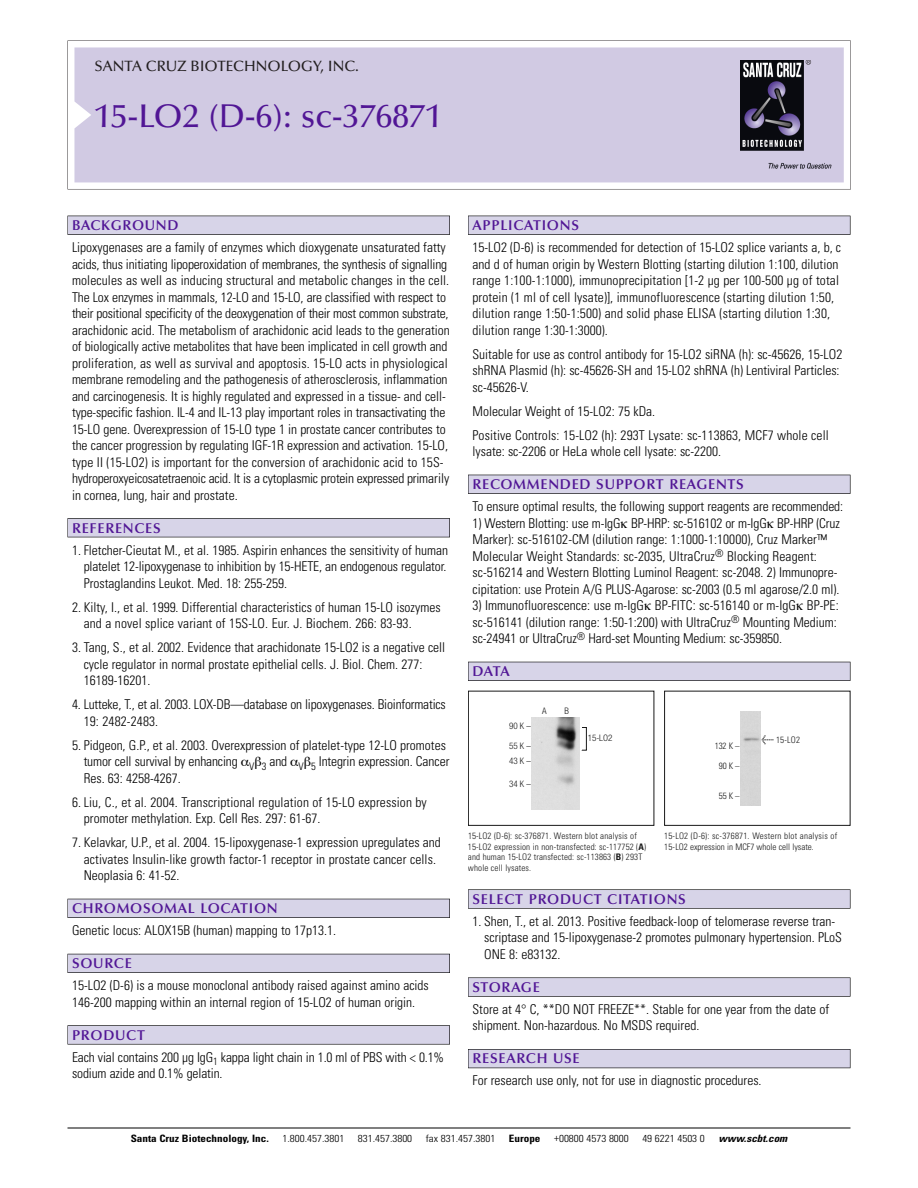
<style>
.page{position:relative;width:918px;height:1188px;background:#fff}
.page>*{position:absolute;margin:0;border:0;box-sizing:border-box;transform-origin:0 0}
.t1{font:500 33px "Optima";color:#511695}
.t2{font:500 15px "Optima";color:#231f20}
.t3{font:600 14.25px "Optima";letter-spacing:.05em;color:#511695}
.t4{font:300 condensed 13.5px/16.5px "Univers";color:#000}
.t5{font:300 condensed 10.2px "Univers";color:#000;scale:1.1 1}
.t6{font:700 condensed 10.2px "Univers";color:#000;scale:1.1 1}
.t7{font:italic 700 condensed 10.2px "Univers";color:#000;scale:1.1 1}
.t8{font:300 condensed 9px/10.5px "Univers";letter-spacing:.015em;color:#191919}
.t9{font:300 condensed 9px/19.5px "Helvetica Neue";color:#191919}
.s1{font-weight:700}
.s2{font-family:"Meta Plus";font-weight:400;font-stretch:normal;font-size:10.5px}
</style>
<div class="page">
<svg style="left:68px;top:40px;width:783px;height:149px"></svg>
<div style="left:74px;top:47px;width:770px;height:135px;background:#d1cae3"></div>
<img style="left:741px;top:60px;width:90px;height:108px">
<div style="left:68px;top:216px;width:382px;height:19px;background:#535256"></div>
<div style="left:68px;top:216px;width:381px;height:18px;background:#d7d4e8"></div>
<div style="left:68px;top:518px;width:382px;height:19px;background:#515155"></div>
<div style="left:68px;top:519px;width:381px;height:18px;background:#d7d4e8"></div>
<div style="left:68px;top:899px;width:382px;height:19px;background:#515057"></div>
<div style="left:68px;top:899px;width:381px;height:18px;background:#d7d4e8"></div>
<div style="left:68px;top:954px;width:382px;height:19px;background:#535259"></div>
<div style="left:68px;top:954px;width:381px;height:18px;background:#d7d4e8"></div>
<svg style="left:68px;top:1025px;width:382px;height:20px"></svg>
<div style="left:68px;top:1026px;width:381px;height:18px;background:#d7d4e8"></div>
<div style="left:468px;top:216px;width:382px;height:19px;background:#535256"></div>
<div style="left:468px;top:216px;width:382px;height:18px;background:#d7d4e8"></div>
<div style="left:468px;top:475px;width:382px;height:19px;background:#525156"></div>
<div style="left:468px;top:475px;width:382px;height:18px;background:#d7d4e8"></div>
<div style="left:468px;top:662px;width:382px;height:19px;background:#515057"></div>
<div style="left:468px;top:662px;width:382px;height:18px;background:#d7d4e8"></div>
<div style="left:468px;top:889px;width:382px;height:20px;background:#666"></div>
<div style="left:468px;top:890px;width:382px;height:18px;background:#d7d4e8"></div>
<svg style="left:468px;top:977px;width:382px;height:20px"></svg>
<div style="left:468px;top:978px;width:382px;height:18px;background:#d7d4e8"></div>
<div style="left:468px;top:1049px;width:382px;height:19px;background:#55545b"></div>
<div style="left:468px;top:1050px;width:382px;height:18px;background:#d7d4e8"></div>
<hr style="left:68px;top:1128px;width:782px;height:1px;background:#000">
<div style="left:468px;top:691px;width:186px;height:135px;border:1px solid #191919"></div>
<img style="left:532px;top:717px;width:48px;height:93px">
<div style="left:664px;top:691px;width:186px;height:135px;border:1px solid #191919"></div>
<div style="left:741px;top:711px;width:19px;height:94px;background:#d6d6d6"></div>
<p class="t2" style="left:94px;top:60px;width:266px">SANTA CRUZ BIOTECHNOLOGY, INC.</p>
<p class="t1" style="left:94px;top:102px;width:349px">15-LO2 (D-6): sc-376871</p>
<p class="t3" style="left:72px;top:219px;width:108px">BACKGROUND</p>
<p class="t4" style="left:72px;top:240px;width:379px">Lipoxygenases are a family of enzymes which dioxygenate unsaturated fatty acids, thus initiating lipoperoxidation of membranes, the synthesis of signalling molecules as well as inducing structural and metabolic changes in the cell.<br>The Lox enzymes in mammals, 12-LO and 15-LO, are classified with respect to their positional specificity of the deoxygenation of their most common substrate, arachidonic acid. The metabolism of arachidonic acid leads to the generation of biologically active metabolites that have been implicated in cell growth and proliferation, as well as survival and apoptosis. 15-LO acts in physiological membrane remodeling and the pathogenesis of atherosclerosis, inflammation and carcinogenesis. It is highly regulated and expressed in a tissue- and cell&shy;type-specific fashion. IL-4 and IL-13 play important roles in transactivating the 15-LO gene. Overexpression of 15-LO type 1 in prostate cancer contributes to the cancer progression by regulating IGF-1R expression and activation. 15-LO, type II (15-LO2) is important for the conversion of arachidonic acid to 15S&shy;hydroperoxyeicosatetraenoic acid. It is a cytoplasmic protein expressed primarily in cornea, lung, hair and prostate.</p>
<p class="t3" style="left:72px;top:522px;width:90px">REFERENCES</p>
<p class="t4" style="left:84px;top:543px;width:366px;text-indent:-12px">1. Fletcher-Cieutat M., et al. 1985. Aspirin enhances the sensitivity of human platelet 12-lipoxygenase to inhibition by 15-HETE, an endogenous regulator.<br>Prostaglandins Leukot. Med. 18: 255-259.</p>
<p class="t4" style="left:84px;top:600px;width:358px;text-indent:-12px">2. Kilty, I., et al. 1999. Differential characteristics of human 15-LO isozymes and a novel splice variant of 15S-LO. Eur. J. Biochem. 266: 83-93.</p>
<p class="t4" style="left:84px;top:640px;width:363px;text-indent:-12px">3. Tang, S., et al. 2002. Evidence that arachidonate 15-LO2 is a negative cell cycle regulator in normal prostate epithelial cells. J. Biol. Chem. 277:<br>16189-16201.</p>
<p class="t4" style="left:84px;top:697px;width:364px;text-indent:-12px">4. Lutteke, T., et al. 2003. LOX-DB—database on lipoxygenases. Bioinformatics<br>19: 2482-2483.</p>
<p class="t4" style="left:84px;top:738px;width:367px;text-indent:-12px">5. Pidgeon, G.P., et al. 2003. Overexpression of platelet-type 12-LO promotes tumor cell survival by enhancing <sub>V</sub> <sub>3</sub> and <sub>V</sub> <sub>5</sub> Integrin expression. Cancer<br>Res. 63: 4258-4267.</p>
<p class="t4" style="left:84px;top:795px;width:345px;text-indent:-12px">6. Liu, C., et al. 2004. Transcriptional regulation of 15-LO expression by promoter methylation. Exp. Cell Res. 297: 61-67.</p>
<p class="t4" style="left:84px;top:835px;width:359px;text-indent:-12px">7. Kelavkar, U.P., et al. 2004. 15-lipoxygenase-1 expression upregulates and activates Insulin-like growth factor-1 receptor in prostate cancer cells.<br>Neoplasia 6: 41-52.</p>
<p class="t3" style="left:72px;top:902px;width:207px">CHROMOSOMAL LOCATION</p>
<p class="t4" style="left:72px;top:924px;width:266px">Genetic locus: ALOX15B (human) mapping to 17p13.1.</p>
<p class="t3" style="left:72px;top:957px;width:61px">SOURCE</p>
<p class="t4" style="left:72px;top:979px;width:358px">15-LO2 (D-6) is a mouse monoclonal antibody raised against amino acids<br>146-200 mapping within an internal region of 15-LO2 of human origin.</p>
<p class="t3" style="left:72px;top:1029px;width:74px">PRODUCT</p>
<p class="t4" style="left:72px;top:1050px;width:374px">Each vial contains 200 µg IgG<sub>1</sub> kappa light chain in 1.0 ml of PBS with &lt; 0.1% sodium azide and 0.1% gelatin.</p>
<p class="t3" style="left:473px;top:219px;width:108px">APPLICATIONS</p>
<p class="t4" style="left:473px;top:240px;width:370px">15-LO2 (D-6) is recommended for detection of 15-LO2 splice variants a, b, c and d of human origin by Western Blotting (starting dilution 1:100, dilution range 1:100-1:1000), immunoprecipitation [1-2 µg per 100-500 µg of total protein (1 ml of cell lysate)], immunofluorescence (starting dilution 1:50, dilution range 1:50-1:500) and solid phase ELISA (starting dilution 1:30, dilution range 1:30-1:3000).</p>
<p class="t4" style="left:473px;top:347px;width:371px">Suitable for use as control antibody for 15-LO2 siRNA (h): sc-45626, 15-LO2 shRNA Plasmid (h): sc-45626-SH and 15-LO2 shRNA (h) Lentiviral Particles: sc-45626-V.</p>
<p class="t4" style="left:473px;top:404px;width:184px">Molecular Weight of 15-LO2: 75 kDa.</p>
<p class="t4" style="left:473px;top:428px;width:358px">Positive Controls: 15-LO2 (h): 293T Lysate: sc-113863, MCF7 whole cell lysate: sc-2206 or HeLa whole cell lysate: sc-2200.</p>
<p class="t3" style="left:473px;top:478px;width:273px">RECOMMENDED SUPPORT REAGENTS</p>
<p class="t4" style="left:473px;top:499px;width:372px">To ensure optimal results, the following support reagents are recommended:</p>
<p class="t4" style="left:473px;top:516px;width:369px">1) Western Blotting: use m-IgG BP-HRP: sc-516102 or m-IgG BP-HRP (Cruz Marker): sc-516102-CM (dilution range: 1:1000-1:10000), Cruz Marker™ Molecular Weight Standards: sc-2035, UltraCruz<sup>®</sup> Blocking Reagent: sc-516214 and Western Blotting Luminol Reagent: sc-2048. 2) Immunopre&shy;cipitation: use Protein A/G PLUS-Agarose: sc-2003 (0.5 ml agarose/2.0 ml).</p>
<p class="t4" style="left:473px;top:598px;width:368px">3) Immunofluorescence: use m-IgG BP-FITC: sc-516140 or m-IgG BP-PE: sc-516141 (dilution range: 1:50-1:200) with UltraCruz<sup>®</sup> Mounting Medium: sc-24941 or UltraCruz<sup>®</sup> Hard-set Mounting Medium: sc-359850.</p>
<p class="t3" style="left:473px;top:665px;width:39px">DATA</p>
<p class="t9" style="left:509px;top:717px;width:23px">90K–<br>55K–</p>
<p class="t9" style="left:509px;top:752px;width:23px">43K–</p>
<p class="t9" style="left:509px;top:775px;width:23px">34K–</p>
<p class="t9" style="left:542px;top:702px;width:6px">A</p>
<p class="t9" style="left:565px;top:702px;width:6px">B</p>
<p class="t9" style="left:588px;top:729px;width:26px">15-LO2</p>
<p class="t8" style="left:468px;top:832px;width:180px">15-LO2 (D-6): sc-376871. Western blot analysis of 15-LO2 expression in non-transfected: sc-117752 (<span class="s1">A</span>) and human 15-LO2 transfected: sc-113863 (<span class="s1">B</span>) 293T whole cell lysates.</p>
<p class="t8" style="left:715px;top:737px;width:26px;line-height:19.5px;text-align:center">132 K –<br>90K–</p>
<p class="t8" style="left:719px;top:791px;width:22px">55K–</p>
<p class="t8" style="left:761px;top:735px;width:40px"><span class="s2">&lt;</span> 15-LO2</p>
<p class="t8" style="left:664px;top:832px;width:175px">15-LO2 (D-6): sc-376871. Western blot analysis of<br>15-LO2 expression in MCF7 whole cell lysate.</p>
<p class="t3" style="left:473px;top:893px;width:215px">SELECT PRODUCT CITATIONS</p>
<p class="t4" style="left:484px;top:914px;width:359px;text-indent:-12px">1. Shen, T., et al. 2013. Positive feedback-loop of telomerase reverse tran&shy;scriptase and 15-lipoxygenase-2 promotes pulmonary hypertension. PLoS<br>ONE 8: e83132.</p>
<p class="t3" style="left:473px;top:981px;width:69px">STORAGE</p>
<p class="t4" style="left:473px;top:1002px;width:358px">Store at 4° C, **DO NOT FREEZE**. Stable for one year from the date of shipment. Non-hazardous. No MSDS required.</p>
<p class="t3" style="left:473px;top:1053px;width:109px">RESEARCH USE</p>
<p class="t4" style="left:473px;top:1074px;width:291px">For research use only, not for use in diagnostic procedures.</p>
<p class="t6" style="left:131px;top:1135px;width:127px">Santa Cruz Biotechnology, Inc.</p>
<p class="t5" style="left:282px;top:1135px;width:58px">1.800.457.3801</p>
<p class="t5" style="left:358px;top:1135px;width:51px">831.457.3800</p>
<p class="t5" style="left:426px;top:1135px;width:65px">fax 831.457.3801</p>
<p class="t6" style="left:509px;top:1135px;width:30px">Europe</p>
<p class="t5" style="left:554px;top:1135px;width:69px">+00800 4573 8000</p>
<p class="t5" style="left:642px;top:1135px;width:58px">49 6221 4503 0</p>
<p class="t7" style="left:719px;top:1135px;width:66px">www.scbt.com</p>
</div>
